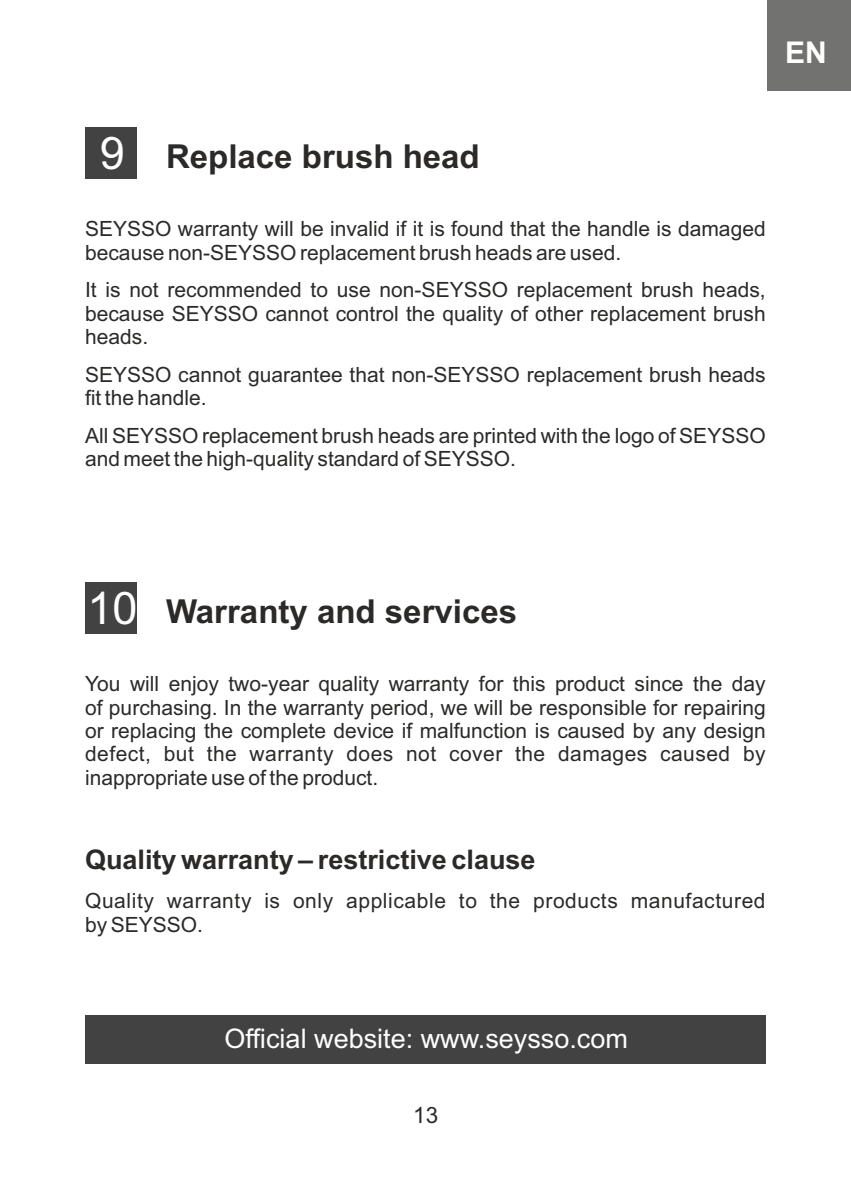
<style>
.page{position:relative;width:851px;height:1191px;background:#fff}
.page>*{position:absolute;margin:0;border:0;box-sizing:border-box;transform-origin:0 0}
.t1{font:700 33px "Arial";color:#2b2a29}
.t2{font:700 30px "Arial";color:#fefefe}
.t3{font:700 27px "Arial";color:#2b2a29}
.t4{font:27px "Arial";color:#fefefe}
.t5{font:22.5px "Arial";color:#2b2a29}
.t6{font:21px/23.4px "Arial";color:#2b2a29}
.t7{font:21px/23.4px "Arial";letter-spacing:.03em;color:#2b2a29}
.s1{font-weight:400;font-size:45px;color:#fefefe}
</style>
<div class="page">
<div style="left:85px;top:127px;width:51px;height:51px;background:#434242"></div>
<div style="left:85px;top:582px;width:51px;height:51px;background:#434242"></div>
<div style="left:85px;top:1015px;width:680px;height:48px;background:#434242"></div>
<div style="left:766px;top:0;width:84px;height:91px;background:#727271"></div>
<h2 class="t2" style="left:785px;top:41px;width:43px">EN</h2>
<h1 class="t1" style="left:100px;top:144px;width:381px"><span class="s1">9</span> Replace brush head</h1>
<p class="t6" style="left:85px;top:219px;width:682px">SEYSSO warranty will be invalid if it is found that the handle is damaged because non-SEYSSO replacement brush heads are used.</p>
<p class="t6" style="left:85px;top:280px;width:682px;text-align:justify">It is not recommended to use non-SEYSSO replacement brush heads, because SEYSSO cannot control the quality of other replacement brush heads.</p>
<p class="t6" style="left:85px;top:365px;width:682px">SEYSSO cannot guarantee that non-SEYSSO replacement brush heads fit the handle.</p>
<p class="t6" style="left:85px;top:426px;width:682px">All SEYSSO replacement brush heads are printed with the logo of SEYSSO and meet the high-quality standard of SEYSSO.</p>
<h1 class="t1" style="left:87px;top:599px;width:431px"><span class="s1">10</span> Warranty and services</h1>
<p class="t6" style="left:85px;top:674px;width:682px;text-align:justify">You will enjoy two-year quality warranty for this product since the day of purchasing. In the warranty period, we will be responsible for repairing or replacing the complete device if malfunction is caused by any design defect, but the warranty does not cover the damages caused by inappropriate use of the product.</p>
<p class="t3" style="left:85px;top:849px;width:452px">Quality warranty – restrictive clause</p>
<p class="t7" style="left:85px;top:891px;width:682px">Quality warranty is only applicable to the products manufactured by SEYSSO.</p>
<p class="t4" style="left:224px;top:1028px;width:405px">Official website: www.seysso.com</p>
<p class="t5" style="left:413px;top:1106px;width:27px">13</p>
</div>
